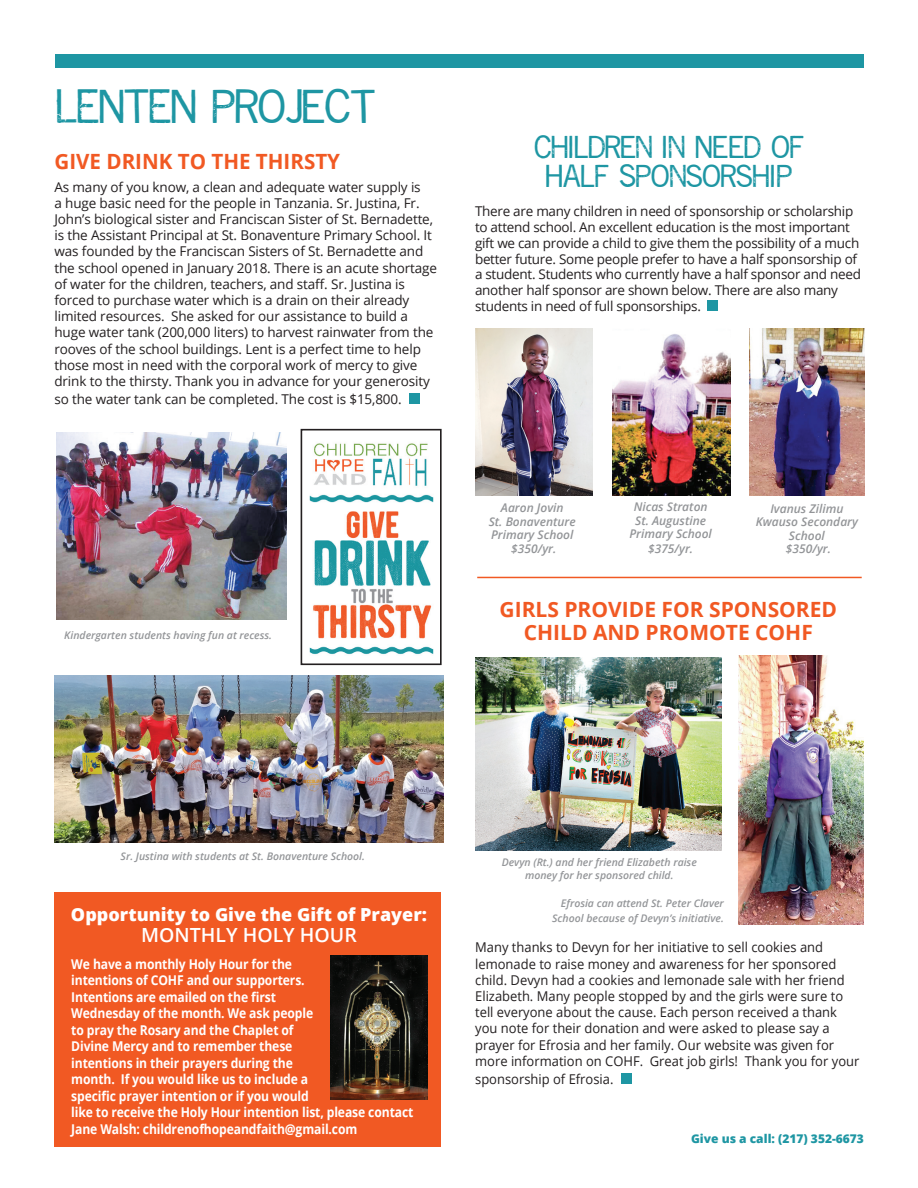
<style>
.page{position:relative;width:918px;height:1188px;background:#fff}
.page>*{position:absolute;margin:0;border:0;box-sizing:border-box;transform-origin:0 0}
.Head_2{font:36px "Reprise Stamp";color:#1e96a3}
.Head_2-2{font:24px/28.8px "Reprise Stamp";color:#1e96a3;text-align:center}
.t1{font:700 21px/22.5px "Open Sans";color:#f15923;text-align:center}
.Upper_Right{font:600 19.5px "Open Sans";color:#fff}
.Upper_Right-2{font:800 18px "Open Sans";color:#fff}
.Upper_Right-3{font:13.5px/16.2px "Open Sans";letter-spacing:-.01em;color:#231f20}
.Upper_Right-4{font:13.5px/16.2px "Open Sans";letter-spacing:-.01em;color:#231f20;scale:.96 1}
.Upper_Right-5{font:700 13.5px/16.5px "Open Sans";letter-spacing:-.01em;color:#fff;scale:.9 1}
.Body_2{font:italic 600 12px/13.5px "Open Sans";color:#939598;text-align:center}
.Upper_Right-6{font:800 12px "Open Sans";color:#1e96a3}
.Body_2-2{font:italic 600 10.5px/15px "Open Sans";color:#939598;text-align:right}
</style>
<div class="page">
<div style="left:55px;top:54px;width:809px;height:14px;background:#1e96a3"></div>
<div style="left:409px;top:394px;width:11px;height:10px;background:#1e96a3"></div>
<div style="left:621px;top:1074px;width:10px;height:10px;background:#1e96a3"></div>
<img style="left:309px;top:443px;width:125px;height:212px">
<div style="left:301px;top:429px;width:141px;height:236px;border:2px solid #231f20"></div>
<div style="left:707px;top:301px;width:11px;height:10px;background:#1e96a3"></div>
<img style="left:475px;top:329px;width:118px;height:166px">
<img style="left:750px;top:329px;width:115px;height:166px">
<img style="left:612px;top:334px;width:119px;height:161px">
<div style="left:54px;top:892px;width:387px;height:255px;background:#f15923"></div>
<img style="left:54px;top:676px;width:390px;height:167px">
<img style="left:475px;top:658px;width:246px;height:192px">
<hr style="left:477px;top:577px;width:385px;height:1px;background:#f15923">
<img style="left:739px;top:656px;width:125px;height:268px">
<img style="left:56px;top:432px;width:231px;height:188px">
<img style="left:331px;top:956px;width:97px;height:144px">
<p class="Head_2" style="left:56px;top:79px;width:321px">LENTEN PROJECT</p>
<p class="t1" style="left:54px;top:149px;width:287px">GIVE DRINK TO THE THIRSTY</p>
<p class="Upper_Right-3" style="left:54px;top:178px;width:384px">As many of you know, a clean and adequate water supply is<br>a huge basic need for the people in Tanzania. Sr. Justina, Fr.<br>John’s biological sister and Franciscan Sister of St. Bernadette, is the Assistant Principal at St. Bonaventure Primary School. It was founded by the Franciscan Sisters of St. Bernadette and the school opened in January 2018. There is an acute shortage of water for the children, teachers, and staff. Sr. Justina is forced to purchase water which is a drain on their already limited resources. She asked for our assistance to build a huge water tank (200,000 liters) to harvest rainwater from the rooves of the school buildings. Lent is a perfect time to help those most in need with the corporal work of mercy to give drink to the thirsty. Thank you in advance for your generosity</p>
<p class="Upper_Right-3" style="left:54px;top:391px;width:349px">so the water tank can be completed. The cost is $15,800.</p>
<p class="Body_2-2" style="left:64px;top:627px;width:209px">Kindergarten students having fun at recess.</p>
<p class="Head_2-2" style="left:534px;top:133px;width:271px">CHILDREN IN NEED OF<br>HALF SPONSORSHIP</p>
<p class="Upper_Right-3" style="left:475px;top:203px;width:387px;line-height:15.8px">There are many children in need of sponsorship or scholarship to attend school. An excellent education is the most important gift we can provide a child to give them the possibility of a much better future. Some people prefer to have a half sponsorship of a student. Students who currently have a half sponsor and need another half sponsor are shown below. There are also many students in need of full sponsorships.</p>
<p class="Body_2" style="left:489px;top:501px;width:89px">Aaron Jovin<br>St. Bonaventure<br>Primary School $350/yr.</p>
<p class="Body_2" style="left:629px;top:500px;width:84px">Nicas Straton<br>St. Augustine<br>Primary School</p>
<p class="Body_2" style="left:648px;top:542px;width:47px">$375/yr.</p>
<p class="Body_2" style="left:756px;top:501px;width:104px">Ivanus Zilimu<br>Kwauso Secondary<br>School<br>$350/yr.</p>
<p class="t1" style="left:500px;top:598px;width:339px">GIRLS PROVIDE FOR SPONSORED<br>CHILD AND PROMOTE COHF</p>
<p class="Body_2-2" style="left:121px;top:849px;width:246px">Sr. Justina with students at St. Bonaventure School.</p>
<p class="Upper_Right-2" style="left:71px;top:901px;width:358px">Opportunity to Give the Gift of Prayer:</p>
<p class="Upper_Right" style="left:141px;top:922px;width:217px">MONTHLY HOLY HOUR</p>
<p class="Upper_Right-5" style="left:71px;top:955px;width:382px">We have a monthly Holy Hour for the<br>intentions of COHF and our supporters.<br>Intentions are emailed on the first<br>Wednesday of the month. We ask people<br>to pray the Rosary and the Chaplet of<br>Divine Mercy and to remember these<br>intentions in their prayers during the<br>month. If you would like us to include a<br>specific prayer intention or if you would<br>like to receive the Holy Hour intention list, please contact Jane Walsh: childrenofhopeandfaith@gmail.com</p>
<p class="Body_2-2" style="left:502px;top:855px;width:197px;line-height:13.5px;text-align:center">Devyn (Rt.) and her friend Elizabeth raise money for her sponsored child.</p>
<p class="Body_2-2" style="left:552px;top:895px;width:173px">Efrosia can attend St. Peter Claver<br>School because of Devyn’s initiative.</p>
<p class="Upper_Right-4" style="left:475px;top:939px;width:402px">Many thanks to Devyn for her initiative to sell cookies and lemonade to raise money and awareness for her sponsored child. Devyn had a cookies and lemonade sale with her friend Elizabeth. Many people stopped by and the girls were sure to tell everyone about the cause. Each person received a thank you note for their donation and were asked to please say a prayer for Efrosia and her family. Our website was given for more information on COHF. Great job girls! Thank you for your</p>
<p class="Upper_Right-4" style="left:475px;top:1070px;width:146px">sponsorship of Efrosia.</p>
<p class="Upper_Right-6" style="left:691px;top:1130px;width:174px">Give us a call: (217) 352-6673</p>
</div>
